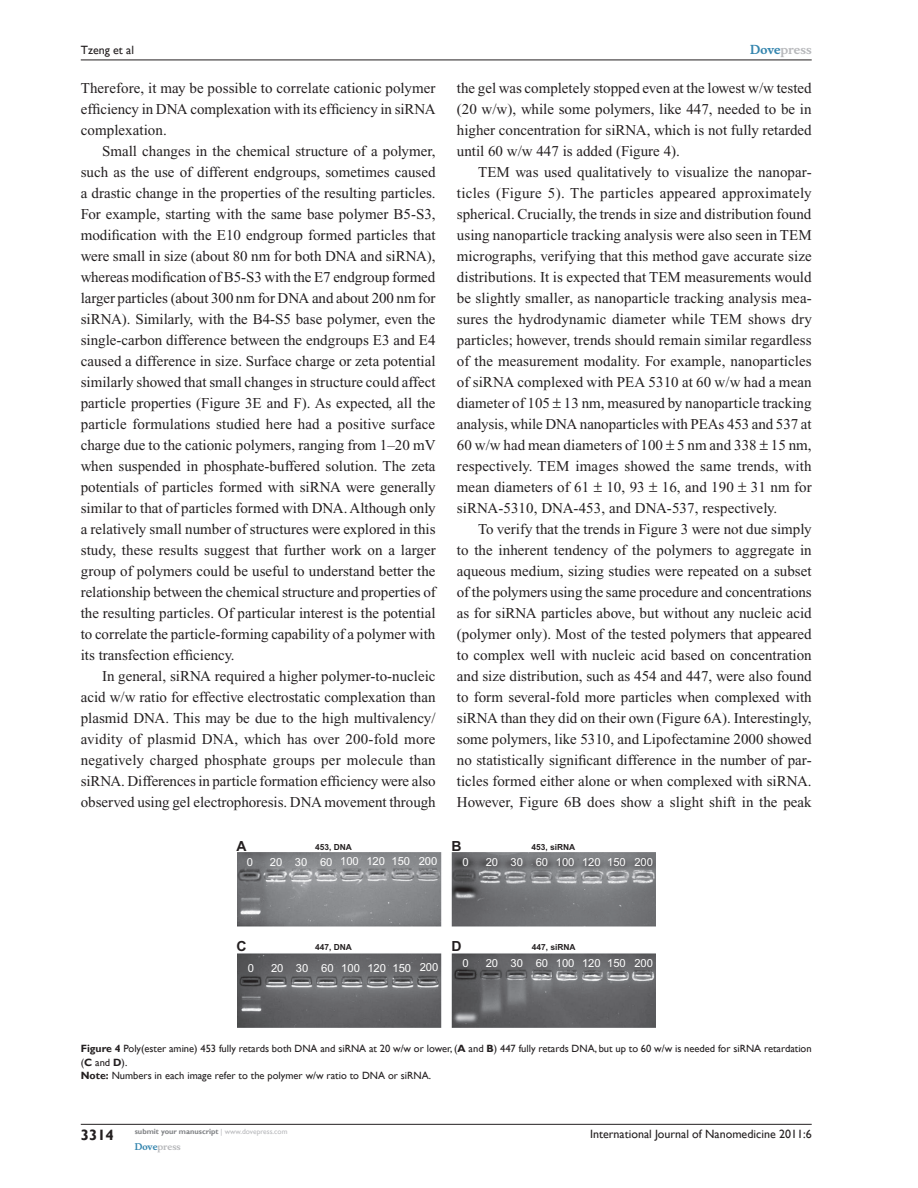
<style>
.page{position:relative;width:918px;height:1188px;background:#fff}
.page>*{position:absolute;margin:0;border:0;box-sizing:border-box;transform-origin:0 0}
.t1{font:15px/21px "Times New Roman";color:#231f20;text-align:justify}
.t2{font:700 15px "Gill Sans";color:#231f20}
.t3{font:700 13.95px "Arial";color:#231f20}
.t4{font:12px "Gill Sans";color:#231f20}
.t5{font:700 12px "Musee";color:#b8b9bc}
.t6{font:11.1px "Arial";color:#fff}
.t7{font:10.5px/13.5px "Gill Sans";color:#231f20}
.t8{font:700 9px "Musee";color:#b8b9bc}
.t9{font:700 8.4px "Arial";color:#231f20}
.t10{font:700 7.5px "Gill Sans";color:#808285}
.s1{color:#3485ae}
.s2{font-weight:700}
.s3{font-weight:400;color:#b8b9bc}
</style>
<div class="page">
<hr style="left:81px;top:1124px;width:731px;height:1px;background:#231f20">
<hr style="left:81px;top:60px;width:731px;height:1px;background:#231f20">
<img style="left:238px;top:853px;width:418px;height:174px">
<p class="t4" style="left:81px;top:43px;width:55px">Tzeng et al</p>
<p class="t1" style="left:81px;top:77px;width:356px">Therefore, it may be possible to correlate cationic polymer efficiency in DNA complexation with its efficiency in siRNA complexation.</p>
<p class="t1" style="left:81px;top:140px;width:357px;text-indent:21px">Small changes in the chemical structure of a polymer, such as the use of different endgroups, sometimes caused a drastic change in the properties of the resulting particles.<br>For example, starting with the same base polymer B5-S3, modification with the E10 endgroup formed particles that were small in size (about 80 nm for both DNA and siRNA), whereas modification of B5-S3 with the E7 endgroup formed larger particles (about 300 nm for DNA and about 200 nm for siRNA). Similarly, with the B4-S5 base polymer, even the single-carbon difference between the endgroups E3 and E4 caused a difference in size. Surface charge or zeta potential similarly showed that small changes in structure could affect particle properties (Figure 3E and F). As expected, all the particle formulations studied here had a positive surface charge due to the cationic polymers, ranging from 1–20 mV when suspended in phosphate-buffered solution. The zeta potentials of particles formed with siRNA were generally similar to that of particles formed with DNA. Although only a relatively small number of structures were explored in this study, these results suggest that further work on a larger group of polymers could be useful to understand better the relationship between the chemical structure and properties of the resulting particles. Of particular interest is the potential to correlate the particle-forming capability of a polymer with its transfection efficiency.</p>
<p class="t1" style="left:81px;top:665px;width:357px;text-indent:21px">In general, siRNA required a higher polymer-to-nucleic acid w/w ratio for effective electrostatic complexation than plasmid DNA. This may be due to the high multivalency/ avidity of plasmid DNA, which has over 200-fold more negatively charged phosphate groups per molecule than siRNA. Differences in particle formation efficiency were also observed using gel electrophoresis. DNA movement through</p>
<p class="t5" style="left:750px;top:43px;width:63px"><span class="s1">Dove</span>press</p>
<p class="t1" style="left:457px;top:77px;width:356px">the gel was completely stopped even at the lowest w/w tested (20 w/w), while some polymers, like 447, needed to be in higher concentration for siRNA, which is not fully retarded until 60 w/w 447 is added (Figure 4).</p>
<p class="t1" style="left:457px;top:161px;width:357px;text-indent:21px">TEM was used qualitatively to visualize the nanopar&shy;ticles (Figure 5). The particles appeared approximately spherical. Crucially, the trends in size and distribution found using nanoparticle tracking analysis were also seen in TEM micrographs, verifying that this method gave accurate size distributions. It is expected that TEM measurements would be slightly smaller, as nanoparticle tracking analysis mea&shy;sures the hydrodynamic diameter while TEM shows dry particles; however, trends should remain similar regardless of the measurement modality. For example, nanoparticles of siRNA complexed with PEA 5310 at 60 w/w had a mean diameter of 105 13 nm, measured by nanoparticle tracking analysis, while DNA nanoparticles with PEAs 453 and 537 at 60 w/w had mean diameters of 100 5 nm and 338 15 nm, respectively. TEM images showed the same trends, with mean diameters of 61 10, 93 16, and 190 31 nm for siRNA-5310, DNA-453, and DNA-537, respectively.</p>
<p class="t1" style="left:457px;top:518px;width:356px;text-indent:21px">To verify that the trends in Figure 3 were not due simply to the inherent tendency of the polymers to aggregate in aqueous medium, sizing studies were repeated on a subset of the polymers using the same procedure and concentrations as for siRNA particles above, but without any nucleic acid (polymer only). Most of the tested polymers that appeared to complex well with nucleic acid based on concentration and size distribution, such as 454 and 447, were also found to form several-fold more particles when complexed with siRNA than they did on their own (Figure 6A). Interestingly, some polymers, like 5310, and Lipofectamine 2000 showed no statistically significant difference in the number of par&shy;ticles formed either alone or when complexed with siRNA.<br>However, Figure 6B does show a slight shift in the peak</p>
<p class="t3" style="left:237px;top:838px;width:12px">A</p>
<p class="t9" style="left:315px;top:842px;width:38px">453, DNA</p>
<p class="t3" style="left:451px;top:838px;width:12px">B</p>
<p class="t9" style="left:531px;top:842px;width:45px">453, siRNA</p>
<p class="t6" style="left:247px;top:855px;width:8px">0</p>
<p class="t6" style="left:270px;top:855px;width:169px">20 30 60 100 120 150 200</p>
<p class="t6" style="left:462px;top:856px;width:8px">0</p>
<p class="t6" style="left:486px;top:855px;width:169px">20 30 60 100 120 150 200</p>
<p class="t3" style="left:237px;top:938px;width:12px">C</p>
<p class="t3" style="left:451px;top:938px;width:12px">D</p>
<p class="t9" style="left:315px;top:942px;width:38px">447, DNA</p>
<p class="t9" style="left:532px;top:943px;width:45px">447, siRNA</p>
<p class="t6" style="left:248px;top:962px;width:8px">0</p>
<p class="t6" style="left:271px;top:961px;width:169px">20 30 60 100 120 150 200</p>
<p class="t6" style="left:462px;top:957px;width:8px">0</p>
<p class="t6" style="left:486px;top:957px;width:169px">20 30 60 100 120 150 200</p>
<p class="t7" style="left:81px;top:1042px;width:732px"><span class="s2">Figure 4</span> Poly(ester amine) 453 fully retards both DNA and siRNA at 20 w/w or lower, (<span class="s2">A</span> and <span class="s2">B</span>) 447 fully retards DNA, but up to 60 w/w is needed for siRNA retardation (<span class="s2">C</span> and <span class="s2">D</span>).<br><span class="s2">Note:</span> Numbers in each image refer to the polymer w/w ratio to DNA or siRNA.</p>
<p class="t2" style="left:81px;top:1126px;width:35px">3314</p>
<p class="t10" style="left:135px;top:1127px;width:154px">submit your manuscript <span class="s3">| www.dovepress.com</span></p>
<p class="t8" style="left:135px;top:1141px;width:48px"><span class="s1">Dove</span>press</p>
<p class="t4" style="left:590px;top:1127px;width:223px">International Journal of Nanomedicine 2011:6</p>
</div>
